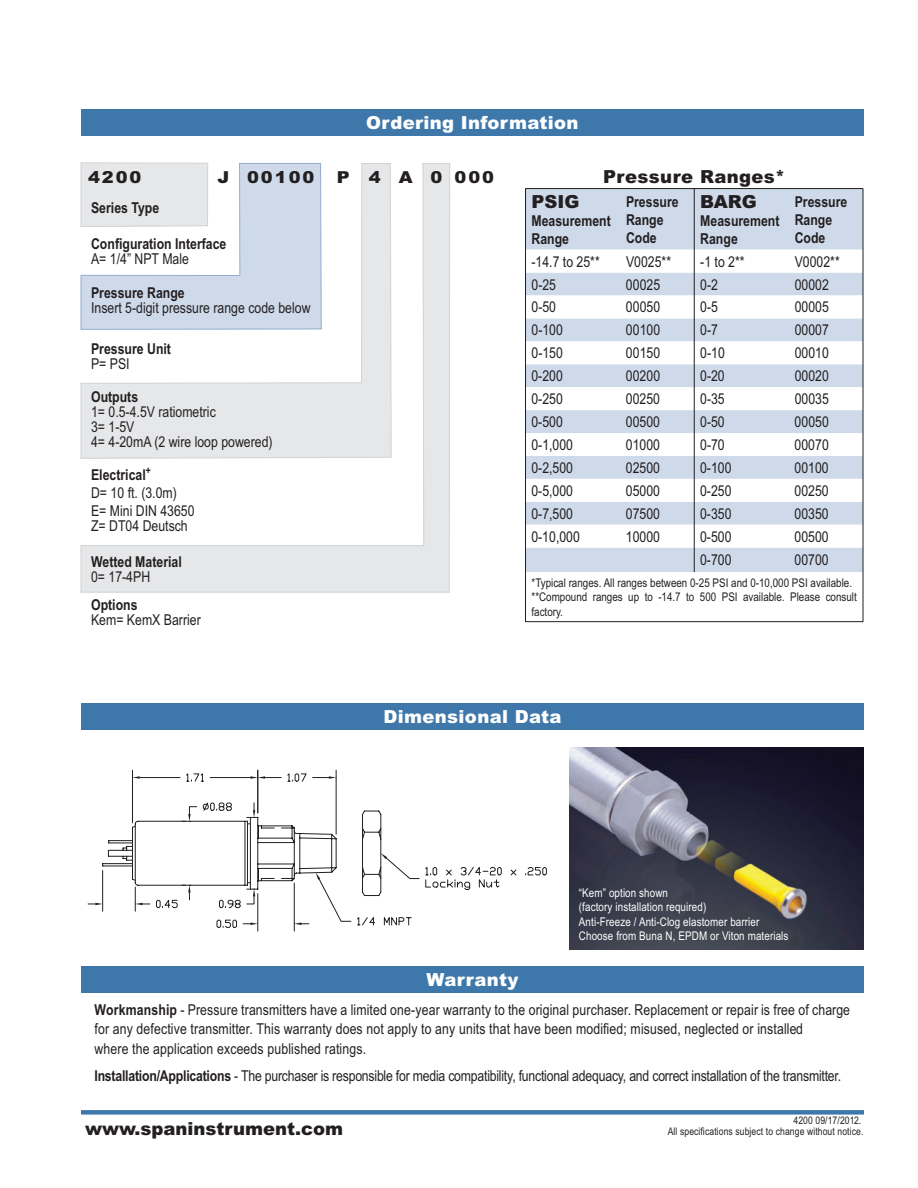
<style>
.page{position:relative;width:918px;height:1188px;background:#fff}
.page>*{position:absolute;margin:0;border:0;box-sizing:border-box;transform-origin:0 0}
.t1{font:900 18px "Arial";letter-spacing:.02em;color:#fff}
.t2{font:900 18px "Arial";color:#231f20}
.t3{font:900 18px "Arial";letter-spacing:.02em;color:#231f20}
.t4{font:900 16.5px "Arial";letter-spacing:.11em;color:#231f20;scale:1.08 1}
.t5{font:15px/15px "Arial Narrow";color:#231f20}
.t6{font:700 15px/18px "Arial Narrow";color:#231f20}
.t7{font:12px/14.4px "Arial Narrow";color:#231f20}
.t8{font:12px/14.4px "Arial Narrow";letter-spacing:.01em;color:#fff}
.t9{font:10.5px/10.5px "Arial Narrow";letter-spacing:.01em;color:#231f20;text-align:right}
.s1{font-weight:400}
.s2{font-weight:700}
</style>
<div class="page">
<div style="left:81px;top:1110px;width:783px;height:5px;background:#3e78aa"></div>
<div style="left:81px;top:109px;width:783px;height:27px;background:#3e78aa"></div>
<div style="left:81px;top:703px;width:783px;height:27px;background:#3e78aa"></div>
<div style="left:526px;top:189px;width:337px;height:61px;background:#cedaea"></div>
<svg style="left:526px;top:250px;width:337px;height:371px"></svg>
<hr style="left:525px;top:572px;width:1px;height:49px;background:#231f20">
<hr style="left:863px;top:572px;width:1px;height:49px;background:#231f20">
<hr style="left:525px;top:621px;width:95px;height:1px;background:#231f20">
<hr style="left:620px;top:621px;width:74px;height:1px;background:#231f20">
<hr style="left:694px;top:621px;width:95px;height:1px;background:#231f20">
<hr style="left:789px;top:621px;width:74px;height:1px;background:#231f20">
<hr style="left:525px;top:189px;width:1px;height:61px;background:#231f20">
<svg style="left:525px;top:250px;width:1px;height:322px"></svg>
<hr style="left:694px;top:189px;width:1px;height:61px;background:#231f20">
<svg style="left:694px;top:250px;width:1px;height:322px"></svg>
<hr style="left:863px;top:189px;width:1px;height:61px;background:#231f20">
<svg style="left:863px;top:250px;width:1px;height:322px"></svg>
<hr style="left:525px;top:188px;width:95px;height:1px;background:#231f20">
<hr style="left:620px;top:188px;width:74px;height:1px;background:#231f20">
<hr style="left:694px;top:188px;width:95px;height:1px;background:#231f20">
<hr style="left:789px;top:188px;width:74px;height:1px;background:#231f20">
<svg style="left:80px;top:163px;width:370px;height:430px"></svg>
<svg style="left:80px;top:163px;width:312px;height:296px"></svg>
<svg style="left:80px;top:162px;width:242px;height:168px"></svg>
<div style="left:81px;top:966px;width:783px;height:27px;background:#3e78aa"></div>
<svg style="left:88px;top:770px;width:459px;height:161px"></svg>
<img style="left:570px;top:747px;width:294px;height:202px">
<p class="t1" style="left:366px;top:112px;width:214px">Ordering Information</p>
<p class="t4" style="left:88px;top:167px;width:51px">4200</p>
<p class="t4" style="left:217px;top:167px;width:91px">J 00100</p>
<p class="t4" style="left:337px;top:167px;width:147px">P 4 A 0 000</p>
<p class="t6" style="left:91px;top:199px;width:70px">Series Type</p>
<p class="t6" style="left:91px;top:236px;width:137px;line-height:15px">Configuration Interface<br><span class="s1">A= 1/4” NPT Male</span></p>
<p class="t5" style="left:91px;top:286px;width:221px"><span class="s2">Pressure Range<br></span>Insert 5-digit pressure range code below</p>
<p class="t6" style="left:91px;top:341px;width:81px;line-height:15px">Pressure Unit<br><span class="s1">P= PSI</span></p>
<p class="t5" style="left:91px;top:389px;width:183px"><span class="s2">Outputs<br></span>1= 0.5-4.5V ratiometric<br>3= 1-5V<br>4= 4-20mA (2 wire loop powered)</p>
<p class="t5" style="left:91px;top:466px;width:105px;line-height:18px"><span class="s2">Electrical</span><sup>+<br></sup>D= 10 ft. (3.0m)<br>E= Mini DIN 43650</p>
<p class="t5" style="left:91px;top:518px;width:98px">Z= DT04 Deutsch</p>
<p class="t6" style="left:91px;top:554px;width:92px;line-height:15px">Wetted Material<br><span class="s1">0= 17-4PH</span></p>
<p class="t5" style="left:91px;top:598px;width:111px"><span class="s2">Options<br></span>Kem= KemX Barrier</p>
<p class="t3" style="left:603px;top:166px;width:183px">Pressure Ranges*</p>
<p class="t2" style="left:532px;top:191px;width:49px">PSIG</p>
<p class="t6" style="left:532px;top:211px;width:81px">Measurement<br>Range</p>
<p class="t6" style="left:626px;top:192px;width:54px">Pressure<br>Range<br>Code</p>
<p class="t2" style="left:700px;top:191px;width:58px">BARG</p>
<p class="t6" style="left:700px;top:211px;width:81px">Measurement<br>Range</p>
<p class="t6" style="left:795px;top:192px;width:54px">Pressure<br>Range<br>Code</p>
<p class="t5" style="left:532px;top:254px;width:70px">-14.7 to 25**</p>
<p class="t5" style="left:626px;top:254px;width:47px">V0025**</p>
<p class="t5" style="left:700px;top:254px;width:46px">-1 to 2**</p>
<p class="t5" style="left:795px;top:254px;width:47px">V0002**</p>
<p class="t5" style="left:532px;top:277px;width:26px">0-25</p>
<p class="t5" style="left:626px;top:277px;width:36px">00025</p>
<p class="t5" style="left:700px;top:277px;width:19px">0-2</p>
<p class="t5" style="left:795px;top:277px;width:36px">00002</p>
<p class="t5" style="left:532px;top:300px;width:26px">0-50</p>
<p class="t5" style="left:626px;top:300px;width:36px">00050</p>
<p class="t5" style="left:700px;top:300px;width:19px">0-5</p>
<p class="t5" style="left:795px;top:300px;width:36px">00005</p>
<p class="t5" style="left:532px;top:323px;width:33px">0-100</p>
<p class="t5" style="left:626px;top:323px;width:36px">00100</p>
<p class="t5" style="left:700px;top:323px;width:19px">0-7</p>
<p class="t5" style="left:795px;top:323px;width:36px">00007</p>
<p class="t5" style="left:532px;top:345px;width:33px">0-150</p>
<p class="t5" style="left:626px;top:345px;width:36px">00150</p>
<p class="t5" style="left:700px;top:345px;width:26px">0-10</p>
<p class="t5" style="left:795px;top:345px;width:36px">00010</p>
<p class="t5" style="left:531px;top:368px;width:33px">0-200</p>
<p class="t5" style="left:626px;top:368px;width:36px">00200</p>
<p class="t5" style="left:700px;top:368px;width:26px">0-20</p>
<p class="t5" style="left:795px;top:368px;width:36px">00020</p>
<p class="t5" style="left:531px;top:391px;width:33px">0-250</p>
<p class="t5" style="left:626px;top:391px;width:36px">00250</p>
<p class="t5" style="left:700px;top:391px;width:26px">0-35</p>
<p class="t5" style="left:795px;top:391px;width:36px">00035</p>
<p class="t5" style="left:531px;top:414px;width:33px">0-500</p>
<p class="t5" style="left:626px;top:414px;width:36px">00500</p>
<p class="t5" style="left:700px;top:414px;width:26px">0-50</p>
<p class="t5" style="left:795px;top:414px;width:36px">00050</p>
<p class="t5" style="left:531px;top:437px;width:43px">0-1,000</p>
<p class="t5" style="left:626px;top:437px;width:36px">01000</p>
<p class="t5" style="left:700px;top:437px;width:26px">0-70</p>
<p class="t5" style="left:795px;top:437px;width:36px">00070</p>
<p class="t5" style="left:531px;top:460px;width:43px">0-2,500</p>
<p class="t5" style="left:626px;top:460px;width:36px">02500</p>
<p class="t5" style="left:700px;top:460px;width:33px">0-100</p>
<p class="t5" style="left:795px;top:460px;width:36px">00100</p>
<p class="t5" style="left:531px;top:483px;width:43px">0-5,000</p>
<p class="t5" style="left:626px;top:483px;width:36px">05000</p>
<p class="t5" style="left:700px;top:483px;width:33px">0-250</p>
<p class="t5" style="left:795px;top:483px;width:36px">00250</p>
<p class="t5" style="left:531px;top:506px;width:43px">0-7,500</p>
<p class="t5" style="left:626px;top:506px;width:36px">07500</p>
<p class="t5" style="left:700px;top:506px;width:33px">0-350</p>
<p class="t5" style="left:795px;top:506px;width:36px">00350</p>
<p class="t5" style="left:531px;top:529px;width:50px">0-10,000</p>
<p class="t5" style="left:626px;top:529px;width:36px">10000</p>
<p class="t5" style="left:700px;top:529px;width:33px">0-500</p>
<p class="t5" style="left:795px;top:529px;width:36px">00500</p>
<p class="t5" style="left:700px;top:552px;width:33px">0-700</p>
<p class="t5" style="left:795px;top:552px;width:36px">00700</p>
<p class="t7" style="left:531px;top:575px;width:327px">*Typical ranges. All ranges between 0-25 PSI and 0-10,000 PSI available. **Compound ranges up to -14.7 to 500 PSI available. Please consult factory.</p>
<p class="t1" style="left:383px;top:706px;width:180px">Dimensional Data</p>
<p class="t8" style="left:579px;top:885px;width:211px">“Kem” option shown<br>(factory installation required)<br>Anti-Freeze / Anti-Clog elastomer barrier Choose from Buna N, EPDM or Viton materials</p>
<p class="t1" style="left:426px;top:970px;width:94px">Warranty</p>
<p class="t5" style="left:94px;top:1000px;width:757px;line-height:19.5px"><span class="s2">Workmanship</span> - Pressure transmitters have a limited one-year warranty to the original purchaser. Replacement or repair is free of charge for any defective transmitter. This warranty does not apply to any units that have been modified; misused, neglected or installed<br>where the application exceeds published ratings.</p>
<p class="t5" style="left:95px;top:1068px;width:748px"><span class="s2">Installation/Applications</span> - The purchaser is responsible for media compatibility, functional adequacy, and correct installation of the transmitter.</p>
<p class="t2" style="left:85px;top:1118px;width:260px">www.spaninstrument.com</p>
<p class="t9" style="left:668px;top:1115px;width:197px">4200 09/17/2012.<br>All specifications subject to change without notice.</p>
</div>
